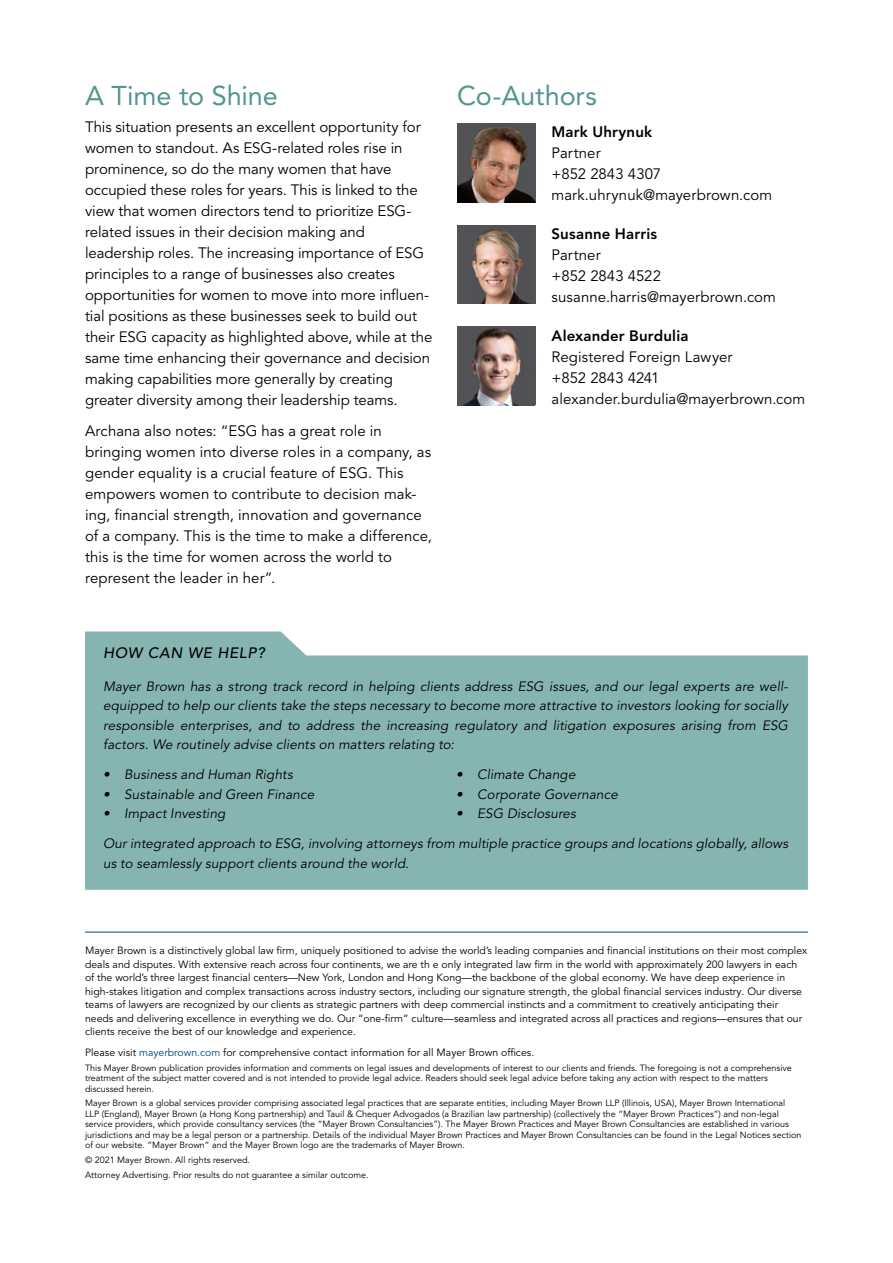
<style>
.page{position:relative;width:893px;height:1263px;background:#fff}
.page>*{position:absolute;margin:0;border:0;box-sizing:border-box;transform-origin:0 0}
.t1{font:27px "Avenir LT Pro";letter-spacing:-.005em;color:#529690}
.t2{font:15px/21px "Avenir LT Pro";color:#000}
.t3{font:800 15px "Avenir LT Pro";letter-spacing:.01em;color:#000}
.t4{font:italic 500 15px "Avenir LT Pro";letter-spacing:.045em;color:#000}
.t5{font:italic 13.5px/19.5px "Avenir LT Pro";letter-spacing:.01em;color:#000;text-align:justify}
.t6{font:10.5px/13.5px "Avenir LT Pro";color:#000}
.t7{font:9px/10.5px "Avenir LT Pro";color:#000}
.s1{color:#00457c}
</style>
<div class="page">
<hr style="left:85px;top:932px;width:723px;height:1px;background:#00457c">
<img style="left:457px;top:124px;width:79px;height:78px">
<div style="left:457px;top:225px;width:79px;height:79px;background:#535456"></div>
<img style="left:471px;top:229px;width:60px;height:75px">
<div style="left:457px;top:326px;width:79px;height:79px;background:#535456"></div>
<img style="left:464px;top:327px;width:59px;height:78px">
<svg style="left:85px;top:631px;width:723px;height:259px;fill:#86b5b1"></svg>
<h1 class="t1" style="left:85px;top:80px;width:194px">A Time to Shine</h1>
<p class="t2" style="left:85px;top:116px;width:349px">This situation presents an excellent opportunity for women to standout. As ESG-related roles rise in prominence, so do the many women that have occupied these roles for years. This is linked to the view that women directors tend to prioritize ESG&shy;related issues in their decision making and leadership roles. The increasing importance of ESG principles to a range of businesses also creates opportunities for women to move into more influen&shy;tial positions as these businesses seek to build out their ESG capacity as highlighted above, while at the same time enhancing their governance and decision making capabilities more generally by creating greater diversity among their leadership teams.</p>
<p class="t2" style="left:85px;top:421px;width:348px">Archana also notes: “ESG has a great role in bringing women into diverse roles in a company, as gender equality is a crucial feature of ESG. This empowers women to contribute to decision mak&shy;ing, financial strength, innovation and governance of a company. This is the time to make a difference, this is the time for women across the world to represent the leader in her”.</p>
<h2 class="t4" style="left:103px;top:644px;width:163px">HOW CAN WE HELP?</h2>
<h1 class="t1" style="left:457px;top:80px;width:141px">Co-Authors</h1>
<h2 class="t3" style="left:552px;top:123px;width:102px">Mark Uhrynuk</h2>
<h2 class="t2" style="left:552px;top:143px;width:222px">Partner<br>+852 2843 4307 mark.uhrynuk@mayerbrown.com</h2>
<h2 class="t3" style="left:552px;top:225px;width:107px">Susanne Harris</h2>
<h2 class="t2" style="left:552px;top:245px;width:226px">Partner<br>+852 2843 4522 susanne.harris@mayerbrown.com</h2>
<h2 class="t3" style="left:552px;top:327px;width:138px">Alexander Burdulia</h2>
<h2 class="t2" style="left:552px;top:347px;width:255px">Registered Foreign Lawyer<br>+852 2843 4241 alexander.burdulia@mayerbrown.com</h2>
<p class="t5" style="left:103px;top:676px;width:686px">Mayer Brown has a strong track record in helping clients address ESG issues, and our legal experts are well&shy;equipped to help our clients take the steps necessary to become more attractive to investors looking for socially responsible enterprises, and to address the increasing regulatory and litigation exposures arising from ESG factors. We routinely advise clients on matters relating to:</p>
<h3 class="t5" style="left:103px;top:765px;width:191px">• Business and Human Rights</h3>
<h3 class="t5" style="left:103px;top:784px;width:213px">• Sustainable and Green Finance</h3>
<h3 class="t5" style="left:103px;top:804px;width:124px">• Impact Investing</h3>
<h3 class="t5" style="left:456px;top:765px;width:121px">• Climate Change</h3>
<h3 class="t5" style="left:456px;top:784px;width:163px">• Corporate Governance</h3>
<h3 class="t5" style="left:456px;top:804px;width:121px">• ESG Disclosures</h3>
<h3 class="t5" style="left:103px;top:834px;width:686px">Our integrated approach to ESG, involving attorneys from multiple practice groups and locations globally, allows us to seamlessly support clients around the world.</h3>
<p class="t6" style="left:85px;top:944px;width:724px">Mayer Brown is a distinctively global law firm, uniquely positioned to advise the world’s leading companies and financial institutions on their most complex deals and disputes. With extensive reach across four continents, we are th e only integrated law firm in the world with approximately 200 lawyers in each of the world’s three largest financial centers—New York, London and Hong Kong—the backbone of the global economy. We have deep experience in high-stakes litigation and complex transactions across industry sectors, including our signature strength, the global financial services industry. Our diverse teams of lawyers are recognized by our clients as strategic partners with deep commercial instincts and a commitment to creatively anticipating their needs and delivering excellence in everything we do. Our “one-firm” culture—seamless and integrated across all practices and regions—ensures that our clients receive the best of our knowledge and experience.</p>
<p class="t6" style="left:85px;top:1046px;width:451px">Please visit <span class="s1">mayerbrown.com</span> for comprehensive contact information for all Mayer Brown offices.</p>
<p class="t7" style="left:85px;top:1062px;width:708px">This Mayer Brown publication provides information and comments on legal issues and developments of interest to our clients and friends. The foregoing is not a comprehensive treatment of the subject matter covered and is not intended to provide legal advice. Readers should seek legal advice before taking any action with respect to the matters discussed herein.</p>
<p class="t7" style="left:85px;top:1098px;width:718px">Mayer Brown is a global services provider comprising associated legal practices that are separate entities, including Mayer Brown LLP (Illinois, USA), Mayer Brown International LLP (England), Mayer Brown (a Hong Kong partnership) and Tauil &amp; Chequer Advogados (a Brazilian law partnership) (collectively the “Mayer Brown Practices”) and non-legal service providers, which provide consultancy services (the “Mayer Brown Consultancies”). The Mayer Brown Practices and Mayer Brown Consultancies are established in various jurisdictions and may be a legal person or a partnership. Details of the individual Mayer Brown Practices and Mayer Brown Consultancies can be found in the Legal Notices section of our website. “Mayer Brown” and the Mayer Brown logo are the trademarks of Mayer Brown.</p>
<p class="t7" style="left:85px;top:1153px;width:285px;line-height:14.7px">© 2021 Mayer Brown. All rights reserved.<br>Attorney Advertising. Prior results do not guarantee a similar outcome.</p>
</div>
